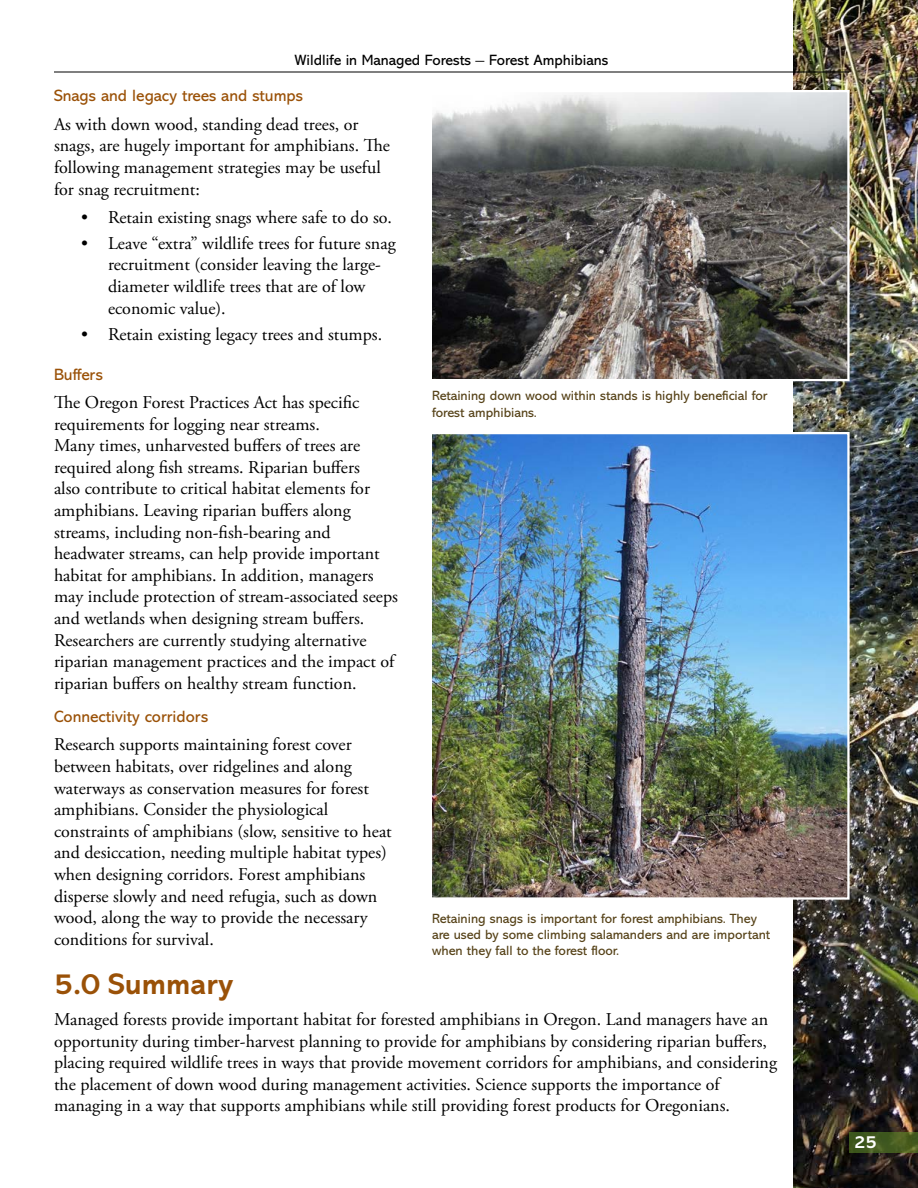
<style>
.page{position:relative;width:918px;height:1188px;background:#fff}
.page>*{position:absolute;margin:0;border:0;box-sizing:border-box;transform-origin:0 0}
.Heading_1{font:700 30px "Abadi MT Std";color:#9a5107}
.Main{font:18px/21.6px "Adobe Garamond Pro";color:#000}
.t1{font:700 18px "Abadi MT Std";color:#fff}
.Heading_3{font:16.5px "Abadi MT Std";color:#9a5107}
.t2{font:15px "Abadi MT Std";color:#000}
.Captions{font:13.5px/16.2px "Abadi MT Std";color:#574319}
.s1{font-family:"Adobe Garamond Pro";font-size:18px}
</style>
<div class="page">
<img style="left:794px;top:0;width:124px;height:1188px">
<svg style="left:850px;top:1132px;width:68px;height:21px"></svg>
<hr style="left:54px;top:72px;width:795px;height:1px;background:#000">
<img style="left:433px;top:93px;width:414px;height:285px">
<div style="left:430px;top:90px;width:420px;height:291px;border:2px solid #fff"></div>
<img style="left:433px;top:435px;width:414px;height:462px">
<div style="left:430px;top:432px;width:420px;height:468px;border:2px solid #fff"></div>
<p class="t2" style="left:295px;top:52px;width:315px">Wildlife in Managed Forests <span class="s1">–</span> Forest Amphibians</p>
<p class="Heading_3" style="left:54px;top:87px;width:251px">Snags and legacy trees and stumps</p>
<p class="Main" style="left:54px;top:114px;width:337px">As with down wood, standing dead trees, or snags, are hugely important for amphibians. The following management strategies may be useful for snag recruitment:</p>
<p class="Main" style="left:81px;top:207px;width:312px">• Retain existing snags where safe to do so.</p>
<p class="Main" style="left:108px;top:233px;width:289px;text-indent:-27px">• Leave “extra” wildlife trees for future snag recruitment (consider leaving the large&shy;diameter wildlife trees that are of low economic value).</p>
<p class="Main" style="left:81px;top:324px;width:303px">• Retain existing legacy trees and stumps.</p>
<p class="Heading_3" style="left:54px;top:365px;width:51px">Buffers</p>
<p class="Main" style="left:54px;top:392px;width:345px">The Oregon Forest Practices Act has specific requirements for logging near streams.<br>Many times, unharvested buffers of trees are required along fish streams. Riparian buffers<br>also contribute to critical habitat elements for amphibians. Leaving riparian buffers along streams, including non-fish-bearing and headwater streams, can help provide important habitat for amphibians. In addition, managers may include protection of stream-associated seeps and wetlands when designing stream buffers.<br>Researchers are currently studying alternative riparian management practices and the impact of riparian buffers on healthy stream function.</p>
<p class="Heading_3" style="left:54px;top:707px;width:156px">Connectivity corridors</p>
<p class="Main" style="left:54px;top:735px;width:339px">Research supports maintaining forest cover between habitats, over ridgelines and along waterways as conservation measures for forest amphibians. Consider the physiological constraints of amphibians (slow, sensitive to heat and desiccation, needing multiple habitat types) when designing corridors. Forest amphibians disperse slowly and need refugia, such as down wood, along the way to provide the necessary conditions for survival.</p>
<p class="Heading_1" style="left:54px;top:967px;width:181px">5.0 Summary</p>
<p class="Main" style="left:54px;top:1009px;width:725px">Managed forests provide important habitat for forested amphibians in Oregon. Land managers have an opportunity during timber-harvest planning to provide for amphibians by considering riparian buffers, placing required wildlife trees in ways that provide movement corridors for amphibians, and considering the placement of down wood during management activities. Science supports the importance of managing in a way that supports amphibians while still providing forest products for Oregonians.</p>
<p class="Captions" style="left:432px;top:388px;width:337px">Retaining down wood within stands is highly beneficial for forest amphibians.</p>
<p class="Captions" style="left:432px;top:910px;width:340px">Retaining snags is important for forest amphibians. They are used by some climbing salamanders and are important when they fall to the forest floor.</p>
<p class="t1" style="left:854px;top:1131px;width:24px">25</p>
</div>
